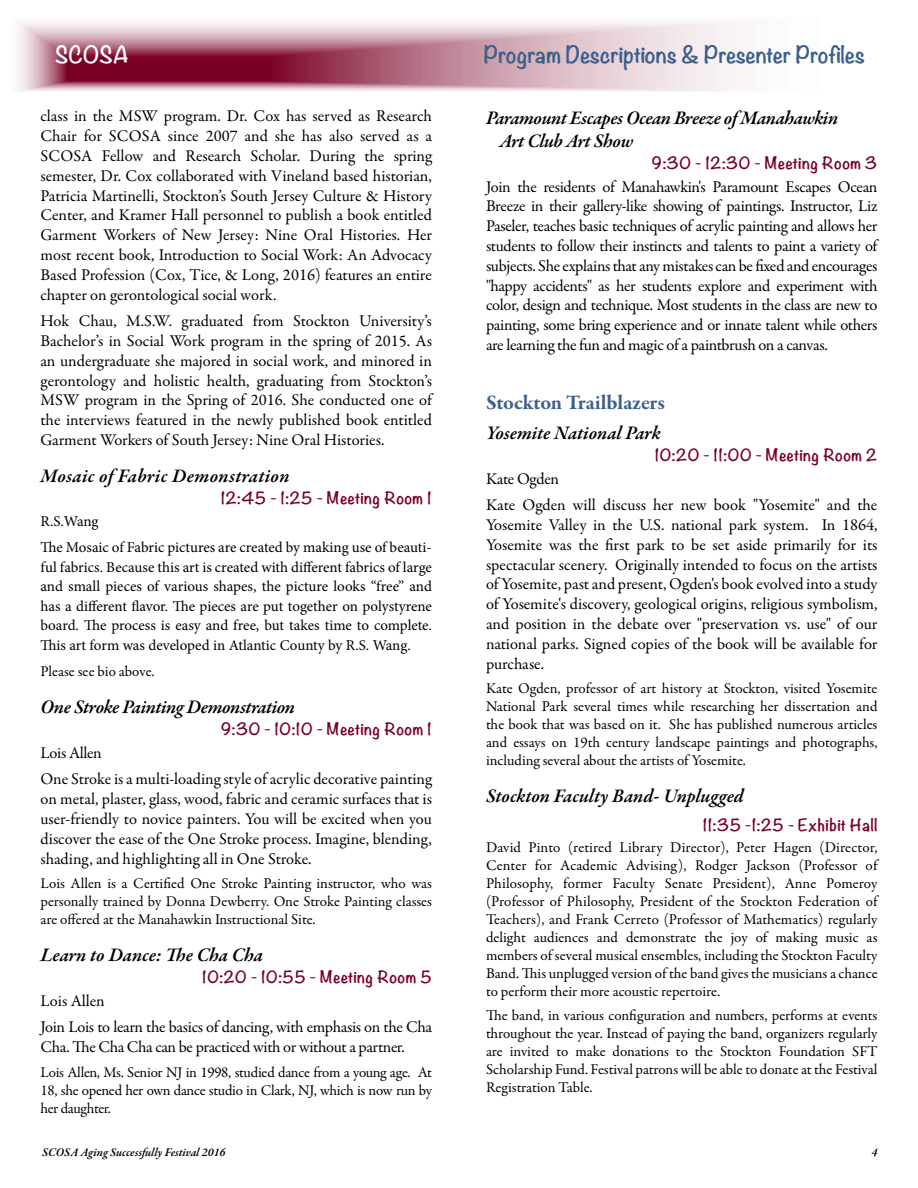
<style>
.page{position:relative;width:918px;height:1188px;background:#fff}
.page>*{position:absolute;margin:0;border:0;box-sizing:border-box;transform-origin:0 0}
.Section_Heading{font:700 21px "Noteworthy";color:#3d5f8a}
.Presentation_Title{font:700 21px "Garamond Premr Pro";letter-spacing:-.005em;color:#3d5f8a}
.Section_Heading-2{font:700 21px "Noteworthy";color:#fff}
.Presentation_Title-2{font:italic 600 19.5px "Garamond Premr Pro";letter-spacing:-.015em;color:#000}
.body_text{font:italic 600 19.5px "Garamond Premr Pro";letter-spacing:-.02em;color:#000}
.body_text-2{font:italic 600 19.5px "Garamond Premr Pro";letter-spacing:.02em;color:#000}
.Profile{font:16.5px/19.8px "Garamond Premr Pro";letter-spacing:-.005em;color:#000;text-align:justify}
.Presentation_Descrip{font:16.5px/19.8px "Garamond Premr Pro";letter-spacing:-.01em;color:#000;text-align:justify}
.Presentation_Title-3{font:16.5px/19.8px "Garamond Premr Pro";letter-spacing:-.02em;color:#000;text-align:justify}
.body_text-3{font:16.5px "Garamond Premr Pro";letter-spacing:-.02em;color:#000}
.Presentation_Title-4{font:16.5px "Garamond Premr Pro";color:#000}
.Profile-2{font:15px/18px "Garamond Premr Pro";color:#000;text-align:justify}
.body_text-4{font:15px/19.5px "Minion Pro";letter-spacing:-.005em;color:#000;text-align:justify}
.Presentation_Descrip-2{font:15px/18px "Garamond Premr Pro";letter-spacing:-.005em;color:#000;text-align:justify}
.Presentation_Title-5{font:15px/18px "Garamond Premr Pro";letter-spacing:-.025em;color:#000;text-align:justify}
.Time___Place{font:700 15px "Noteworthy";letter-spacing:.025em;color:#7a0025}
.Presentation_Descrip-3{font:700 15px "Noteworthy";letter-spacing:.025em;color:#7a0025}
.Presentation_Descrip-4{font:15px "Minion Pro";color:#000}
.t1{font:italic 600 12px "Garamond Premr Pro";letter-spacing:-.005em;color:#000}
</style>
<div class="page">
<svg style="left:19px;top:22px;width:722px;height:69px;background:#c99aa8"></svg>
<p class="Section_Heading-2" style="left:55px;top:36px;width:76px">SCOSA</p>
<p class="Section_Heading" style="left:484px;top:36px;width:383px">Program Descriptions &amp; Presenter Profiles</p>
<p class="Profile" style="left:40px;top:107px;width:393px">class in the MSW program. Dr. Cox has served as Research Chair for SCOSA since 2007 and she has also served as a SCOSA Fellow and Research Scholar. During the spring semester, Dr. Cox collaborated with Vineland based historian, Patricia Martinelli, Stockton’s South Jersey Culture &amp; History Center, and Kramer Hall personnel to publish a book entitled Garment Workers of New Jersey: Nine Oral Histories. Her most recent book, Introduction to Social Work: An Advocacy Based Profession (Cox, Tice, &amp; Long, 2016) features an entire chapter on gerontological social work.</p>
<p class="Profile" style="left:40px;top:312px;width:393px">Hok Chau, M.S.W. graduated from Stockton University’s Bachelor’s in Social Work program in the spring of 2015. As an undergraduate she majored in social work, and minored in gerontology and holistic health, graduating from Stockton’s MSW program in the Spring of 2016. She conducted one of the interviews featured in the newly published book entitled Garment Workers of South Jersey: Nine Oral Histories.</p>
<p class="body_text-2" style="left:40px;top:464px;width:251px">Mosaic of Fabric Demonstration</p>
<p class="Presentation_Descrip-3" style="left:221px;top:484px;width:213px">12:45 - 1:25 - Meeting Room 1</p>
<p class="Presentation_Descrip-4" style="left:40px;top:511px;width:60px">R.S.Wang</p>
<p class="body_text-4" style="left:40px;top:538px;width:393px">The Mosaic of Fabric pictures are created by making use of beauti&shy;ful fabrics. Because this art is created with different fabrics of large and small pieces of various shapes, the picture looks “free” and has a different flavor. The pieces are put together on polystyrene board. The process is easy and free, but takes time to complete.<br>This art form was developed in Atlantic County by R.S. Wang.</p>
<p class="Profile-2" style="left:40px;top:663px;width:116px">Please see bio above.</p>
<p class="body_text" style="left:40px;top:695px;width:256px">One Stroke Painting Demonstration</p>
<p class="Time___Place" style="left:221px;top:716px;width:212px">9:30 - 10:10 - Meeting Room 1</p>
<p class="body_text-3" style="left:40px;top:743px;width:63px">Lois Allen</p>
<p class="Presentation_Descrip" style="left:40px;top:770px;width:393px">One Stroke is a multi-loading style of acrylic decorative painting on metal, plaster, glass, wood, fabric and ceramic surfaces that is user-friendly to novice painters. You will be excited when you discover the ease of the One Stroke process. Imagine, blending, shading, and highlighting all in One Stroke.</p>
<p class="Presentation_Descrip-2" style="left:40px;top:875px;width:393px">Lois Allen is a Certified One Stroke Painting instructor, who was personally trained by Donna Dewberry. One Stroke Painting classes are offered at the Manahawkin Instructional Site.</p>
<p class="Presentation_Title-2" style="left:40px;top:943px;width:224px">Learn to Dance: The Cha Cha</p>
<p class="Time___Place" style="left:202px;top:964px;width:231px">10:20 - 10:55 - Meeting Room 5</p>
<p class="Presentation_Title-4" style="left:40px;top:991px;width:66px">Lois Allen</p>
<p class="Presentation_Descrip" style="left:40px;top:1018px;width:393px">Join Lois to learn the basics of dancing, with emphasis on the Cha<br>Cha. The Cha Cha can be practiced with or without a partner.</p>
<p class="Presentation_Title-5" style="left:40px;top:1064px;width:393px">Lois Allen, Ms. Senior NJ in 1998, studied dance from a young age. At 18, she opened her own dance studio in Clark, NJ, which is now run by her daughter.</p>
<p class="Presentation_Title-2" style="left:486px;top:105px;width:354px">Paramount Escapes Ocean Breeze of Manahawkin</p>
<p class="Presentation_Title-2" style="left:500px;top:129px;width:135px">Art Club Art Show</p>
<p class="Time___Place" style="left:652px;top:149px;width:227px">9:30 - 12:30 - Meeting Room 3</p>
<p class="Presentation_Title-3" style="left:486px;top:177px;width:393px">Join the residents of Manahawkin's Paramount Escapes Ocean Breeze in their gallery-like showing of paintings. Instructor, Liz Paseler, teaches basic techniques of acrylic painting and allows her students to follow their instincts and talents to paint a variety of subjects. She explains that any mistakes can be fixed and encourages "happy accidents" as her students explore and experiment with color, design and technique. Most students in the class are new to painting, some bring experience and or innate talent while others are learning the fun and magic of a paintbrush on a canvas.</p>
<p class="Presentation_Title" style="left:486px;top:390px;width:181px">Stockton Trailblazers</p>
<p class="Presentation_Title-2" style="left:486px;top:421px;width:176px">Yosemite National Park</p>
<p class="Time___Place" style="left:655px;top:441px;width:224px">10:20 - 11:00 - Meeting Room 2</p>
<p class="Presentation_Title-3" style="left:486px;top:469px;width:74px">Kate Ogden</p>
<p class="Presentation_Descrip" style="left:486px;top:495px;width:393px">Kate Ogden will discuss her new book "Yosemite" and the Yosemite Valley in the U.S. national park system. In 1864, Yosemite was the first park to be set aside primarily for its spectacular scenery. Originally intended to focus on the artists of Yosemite, past and present, Ogden's book evolved into a study of Yosemite's discovery, geological origins, religious symbolism, and position in the debate over "preservation vs. use" of our national parks. Signed copies of the book will be available for purchase.</p>
<p class="Profile-2" style="left:486px;top:680px;width:393px">Kate Ogden, professor of art history at Stockton, visited Yosemite National Park several times while researching her dissertation and the book that was based on it. She has published numerous articles and essays on 19th century landscape paintings and photographs, including several about the artists of Yosemite.</p>
<p class="Presentation_Title-2" style="left:486px;top:784px;width:259px">Stockton Faculty Band- Unplugged</p>
<p class="Time___Place" style="left:703px;top:811px;width:176px">11:35 -1:25 - Exhibit Hall</p>
<p class="Profile-2" style="left:486px;top:838px;width:393px">David Pinto (retired Library Director), Peter Hagen (Director, Center for Academic Advising), Rodger Jackson (Professor of Philosophy, former Faculty Senate President), Anne Pomeroy (Professor of Philosophy, President of the Stockton Federation of Teachers), and Frank Cerreto (Professor of Mathematics) regularly delight audiences and demonstrate the joy of making music as members of several musical ensembles, including the Stockton Faculty Band. This unplugged version of the band gives the musicians a chance to perform their more acoustic repertoire.</p>
<p class="Profile-2" style="left:486px;top:1007px;width:393px">The band, in various configuration and numbers, performs at events throughout the year. Instead of paying the band, organizers regularly are invited to make donations to the Stockton Foundation SFT Scholarship Fund. Festival patrons will be able to donate at the Festival Registration Table.</p>
<p class="t1" style="left:42px;top:1145px;width:185px">SCOSA Aging Successfully Festival 2016</p>
<p class="t1" style="left:872px;top:1145px;width:7px">4</p>
</div>
